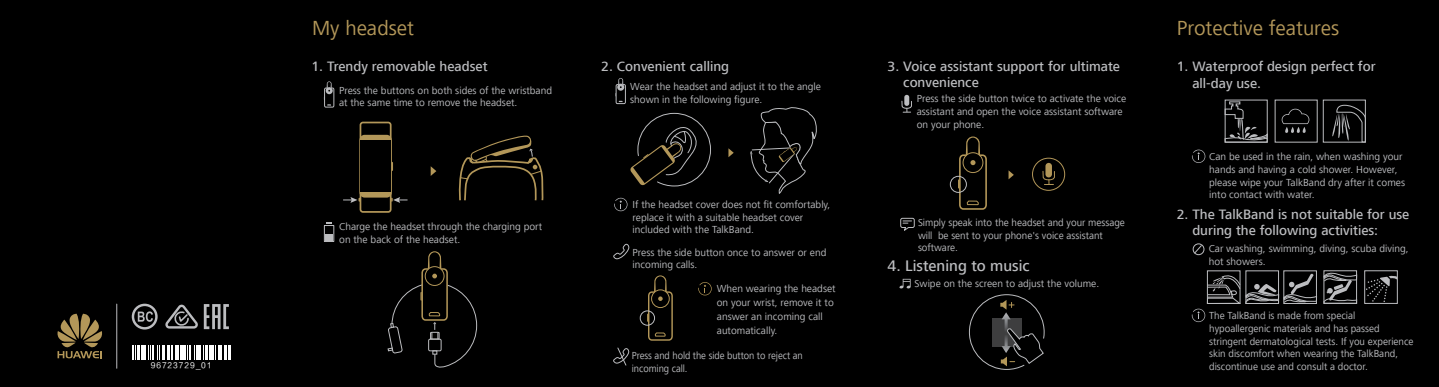
<style>
.page{position:relative;width:1439px;height:387px;background:#000}
.page>*{position:absolute;margin:0;border:0;box-sizing:border-box;transform-origin:0 0}
.t1{font:21px "Frutiger Next LT";color:#b39759}
.t2{font:500 15.75px "Frutiger Next LT";color:#bcbdc0}
.t3{font:500 14px/16.8px "Frutiger Next LT";color:#bcbdc0}
.t4{font:10.5px/12.6px "Frutiger Next LT";color:#bcbdc0}
.t5{font:10.5px/12.6px "Frutiger Next LT";color:#bcbdc0;scale:.93 1}
.t6{font:7.7px "FZLTHK GBK1 0";letter-spacing:.13em;color:#fff}
</style>
<div class="page">
<div style="left:904px;top:95px;width:5px;height:11px;background:#bcbdc0;border-radius:2px"></div>
<svg style="left:901px;top:100px;width:11px;height:13px"></svg>
<div style="left:648px;top:291px;width:25px;height:50px;border:1px solid #b39759;border-radius:4px"></div>
<div style="left:651px;top:289px;width:18px;height:19px;border:1px solid #b39759;border-radius:50%"></div>
<svg style="left:654px;top:275px;width:13px;height:26px"></svg>
<svg style="left:654px;top:332px;width:12px;height:5px"></svg>
<svg style="left:728px;top:148px;width:6px;height:9px"></svg>
<svg style="left:750px;top:107px;width:67px;height:87px"></svg>
<svg style="left:630px;top:113px;width:81px;height:74px"></svg>
<div style="left:640px;top:310px;width:15px;height:16px;border:1px solid #bcbdc0;border-radius:50%"></div>
<svg style="left:57px;top:314px;width:45px;height:44px"></svg>
<svg style="left:614px;top:198px;width:13px;height:13px"></svg>
<svg style="left:613px;top:243px;width:17px;height:16px"></svg>
<svg style="left:1224px;top:101px;width:43px;height:42px"></svg>
<svg style="left:1281px;top:109px;width:28px;height:24px"></svg>
<div style="left:1322px;top:100px;width:43px;height:43px;border:1px solid #bcbdc0"></div>
<svg style="left:1332px;top:104px;width:34px;height:39px"></svg>
<svg style="left:1192px;top:150px;width:13px;height:13px"></svg>
<div style="left:421px;top:268px;width:27px;height:53px;border:2px solid #b39759;border-radius:4px"></div>
<div style="left:425px;top:267px;width:19px;height:18px;background:#000;border-radius:50%"></div>
<div style="left:425px;top:266px;width:19px;height:20px;border:1px solid #b39759;border-radius:50%"></div>
<svg style="left:428px;top:251px;width:13px;height:27px"></svg>
<svg style="left:388px;top:284px;width:89px;height:84px"></svg>
<div style="left:359px;top:122px;width:32px;height:91px;border:2px solid #b39759;border-radius:3px"></div>
<div style="left:359px;top:135px;width:33px;height:63px;background:#b39759;border-radius:5px"></div>
<svg style="left:343px;top:140px;width:64px;height:63px"></svg>
<svg style="left:458px;top:135px;width:86px;height:66px"></svg>
<svg style="left:431px;top:166px;width:5px;height:10px"></svg>
<div style="left:324px;top:225px;width:10px;height:17px;border:1px solid #bcbdc0"></div>
<svg style="left:326px;top:222px;width:6px;height:2px"></svg>
<div style="left:325px;top:234px;width:8px;height:6px;background:#bcbdc0"></div>
<div style="left:324px;top:88px;width:10px;height:20px;border:1px solid #bcbdc0"></div>
<svg style="left:324px;top:81px;width:8px;height:25px"></svg>
<div style="left:616px;top:84px;width:10px;height:20px;border:1px solid #bcbdc0"></div>
<div style="left:617px;top:84px;width:7px;height:7px;background:#bcbdc0;border-radius:50%"></div>
<svg style="left:615px;top:78px;width:8px;height:24px"></svg>
<svg style="left:698px;top:282px;width:14px;height:13px"></svg>
<div style="left:1032px;top:158px;width:33px;height:33px;border:1px solid #b39759;border-radius:50%"></div>
<div style="left:1045px;top:163px;width:7px;height:14px;background:#b39759;border-radius:3px"></div>
<svg style="left:1042px;top:170px;width:13px;height:21px"></svg>
<div style="left:959px;top:154px;width:28px;height:56px;border:2px solid #b39759;border-radius:4px"></div>
<svg style="left:963px;top:153px;width:20px;height:20px"></svg>
<div style="left:962px;top:152px;width:21px;height:21px;border:1px solid #b39759;border-radius:50%"></div>
<svg style="left:966px;top:136px;width:14px;height:29px"></svg>
<svg style="left:966px;top:200px;width:13px;height:5px"></svg>
<div style="left:950px;top:176px;width:17px;height:17px;border:1px solid #bcbdc0;border-radius:50%"></div>
<svg style="left:1008px;top:170px;width:6px;height:9px"></svg>
<svg style="left:899px;top:279px;width:12px;height:10px"></svg>
<svg style="left:1192px;top:243px;width:13px;height:13px"></svg>
<svg style="left:900px;top:218px;width:15px;height:13px"></svg>
<svg style="left:968px;top:294px;width:77px;height:76px"></svg>
<div style="left:1323px;top:270px;width:34px;height:34px;border:1px solid #bcbdc0"></div>
<svg style="left:1323px;top:273px;width:34px;height:31px"></svg>
<div style="left:1364px;top:270px;width:33px;height:34px;border:1px solid #bcbdc0"></div>
<svg style="left:1366px;top:275px;width:31px;height:27px"></svg>
<svg style="left:1191px;top:272px;width:126px;height:50px"></svg>
<svg style="left:613px;top:347px;width:17px;height:19px"></svg>
<svg style="left:165px;top:304px;width:33px;height:25px"></svg>
<div style="left:132px;top:304px;width:26px;height:25px;border:2px solid #bcbdc0;border-radius:50%"></div>
<svg style="left:138px;top:311px;width:15px;height:11px"></svg>
<svg style="left:204px;top:304px;width:25px;height:25px"></svg>
<hr style="left:116px;top:304px;width:1px;height:64px;background:#bcbdc0">
<svg style="left:132px;top:345px;width:10px;height:15px"></svg>
<hr style="left:143px;top:345px;width:3px;height:15px;background:#fff">
<svg style="left:148px;top:345px;width:74px;height:15px"></svg>
<hr style="left:224px;top:345px;width:3px;height:15px;background:#fff">
<svg style="left:228px;top:345px;width:3px;height:15px"></svg>
<h1 class="t1" style="left:312px;top:16px;width:104px">My headset</h1>
<h1 class="t1" style="left:1176px;top:16px;width:164px">Protective features</h1>
<h3 class="t3" style="left:601px;top:58px;width:129px">2. Convenient calling</h3>
<p class="t4" style="left:630px;top:80px;width:192px">Wear the headset and adjust it to the angle shown in the following figure.</p>
<h3 class="t3" style="left:903px;top:58px;width:218px;text-indent:-16px">3. Voice assistant support for ultimate convenience</h3>
<p class="t4" style="left:916px;top:93px;width:211px">Press the side button twice to activate the voice assistant and open the voice assistant software on your phone.</p>
<h3 class="t3" style="left:1192px;top:58px;width:185px;text-indent:-16px">1. Waterproof design perfect for all-day use.</h3>
<h3 class="t3" style="left:311px;top:58px;width:178px">1. Trendy removable headset</h3>
<p class="t4" style="left:339px;top:84px;width:215px">Press the buttons on both sides of the wristband at the same time to remove the headset.</p>
<p class="t4" style="left:1209px;top:151px;width:197px">Can be used in the rain, when washing your hands and having a cold shower. However, please wipe your TalkBand dry after it comes into contact with water.</p>
<p class="t4" style="left:632px;top:198px;width:199px">If the headset cover does not fit comfortably, replace it with a suitable headset cover included with the TalkBand.</p>
<p class="t4" style="left:632px;top:246px;width:195px">Press the side button once to answer or end incoming calls.</p>
<h3 class="t3" style="left:1192px;top:206px;width:218px;text-indent:-16px">2. The TalkBand is not suitable for use during the following activities:</h3>
<p class="t4" style="left:1208px;top:242px;width:201px">Car washing, swimming, diving, scuba diving, hot showers.</p>
<p class="t4" style="left:918px;top:216px;width:208px">Simply speak into the headset and your message will be sent to your phone's voice assistant software.</p>
<p class="t4" style="left:339px;top:221px;width:204px">Charge the headset through the charging port on the back of the headset.</p>
<h2 class="t2" style="left:887px;top:257px;width:144px">4. Listening to music</h2>
<p class="t4" style="left:914px;top:277px;width:186px">Swipe on the screen to adjust the volume.</p>
<p class="t4" style="left:717px;top:282px;width:120px;line-height:14px">When wearing the headset on your wrist, remove it to answer an incoming call automatically.</p>
<p class="t4" style="left:1209px;top:310px;width:206px">The TalkBand is made from special hypoallergenic materials and has passed stringent dermatological tests. If you experience skin discomfort when wearing the TalkBand,</p>
<p class="t5" style="left:632px;top:349px;width:185px">Press and hold the side button to reject an incoming call.</p>
<p class="t6" style="left:151px;top:361px;width:62px">96723729_01</p>
<p class="t4" style="left:1209px;top:360px;width:160px">discontinue use and consult a doctor.</p>
</div>
